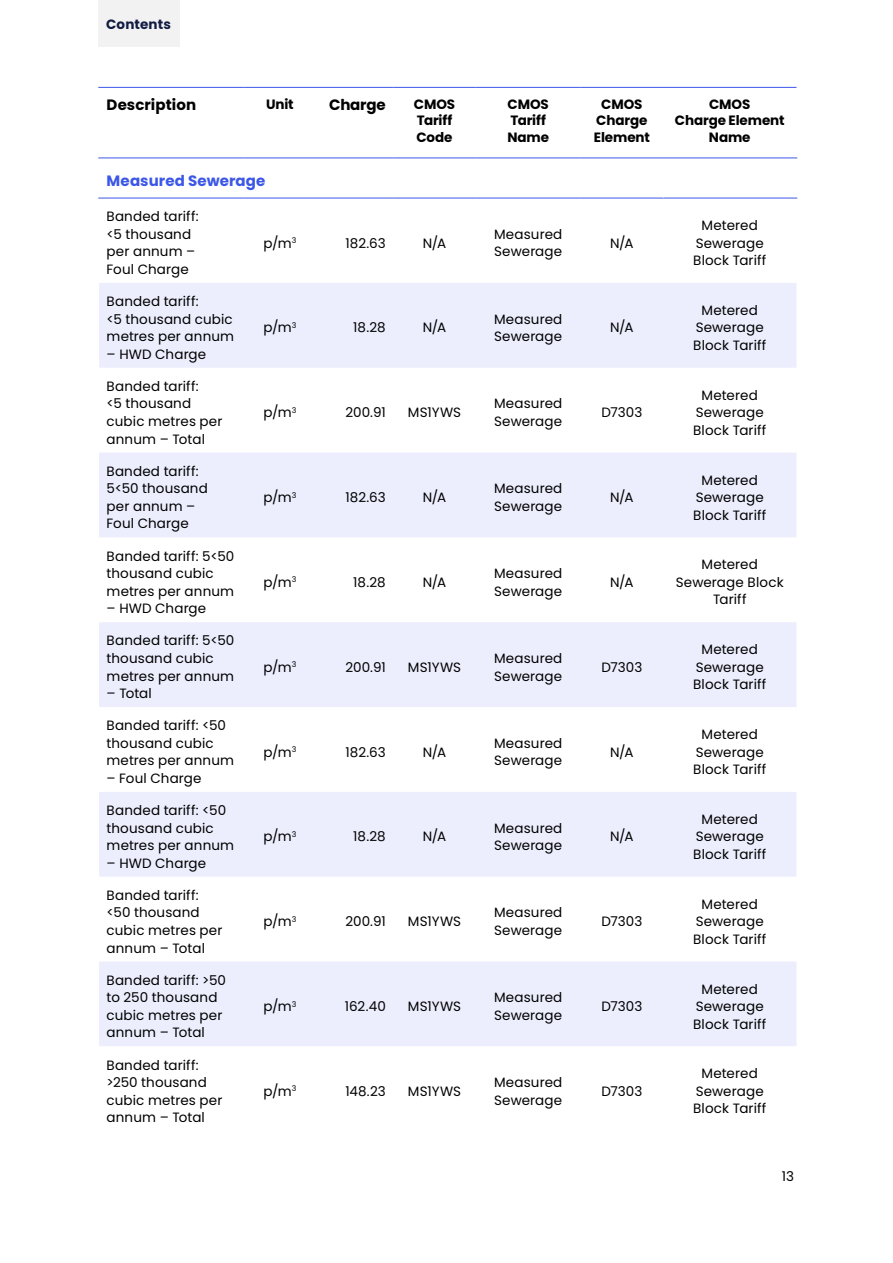
<style>
.page{position:relative;width:893px;height:1263px;background:#fff}
.page>*{position:absolute;margin:0;border:0;box-sizing:border-box;transform-origin:0 0}
.t1{font:700 15px "Poppins";letter-spacing:.005em;color:#000}
.t2{font:700 15px "Poppins";letter-spacing:.01em;color:#3c57e8}
.t3{font:13.5px/17.5px "Poppins";letter-spacing:.01em;color:#000}
.t4{font:700 13.5px/16.5px "Poppins";letter-spacing:-.01em;color:#000}
.t5{font:700 13.5px "Poppins";letter-spacing:.01em;color:#121c42}
</style>
<div class="page">
<svg style="left:99px;top:283px;width:697px;height:763px;fill:#eceefd"></svg>
<hr style="left:663px;top:198px;width:134px;height:1px;background:#3c57e8">
<hr style="left:98px;top:198px;width:147px;height:1px;background:#3c57e8">
<hr style="left:245px;top:198px;width:70px;height:1px;background:#3c57e8">
<hr style="left:315px;top:198px;width:78px;height:1px;background:#3c57e8">
<hr style="left:393px;top:198px;width:83px;height:1px;background:#3c57e8">
<hr style="left:476px;top:198px;width:105px;height:1px;background:#3c57e8">
<hr style="left:581px;top:198px;width:82px;height:1px;background:#3c57e8">
<hr style="left:98px;top:158px;width:147px;height:1px;background:#3c57e8">
<hr style="left:245px;top:158px;width:70px;height:1px;background:#3c57e8">
<hr style="left:315px;top:158px;width:78px;height:1px;background:#3c57e8">
<hr style="left:393px;top:158px;width:83px;height:1px;background:#3c57e8">
<hr style="left:476px;top:158px;width:105px;height:1px;background:#3c57e8">
<hr style="left:581px;top:158px;width:82px;height:1px;background:#3c57e8">
<hr style="left:663px;top:158px;width:134px;height:1px;background:#3c57e8">
<hr style="left:98px;top:87px;width:147px;height:1px;background:#3c57e8">
<hr style="left:245px;top:87px;width:70px;height:1px;background:#3c57e8">
<hr style="left:315px;top:87px;width:78px;height:1px;background:#3c57e8">
<hr style="left:393px;top:87px;width:83px;height:1px;background:#3c57e8">
<hr style="left:476px;top:87px;width:105px;height:1px;background:#3c57e8">
<hr style="left:581px;top:87px;width:82px;height:1px;background:#3c57e8">
<hr style="left:663px;top:87px;width:133px;height:1px;background:#3c57e8">
<div style="left:98px;top:0;width:81px;height:46px;background:#f2f2f2"></div>
<p class="t5" style="left:106px;top:17px;width:66px">Contents</p>
<p class="t1" style="left:107px;top:96px;width:91px">Description</p>
<p class="t4" style="left:266px;top:96px;width:29px">Unit</p>
<p class="t1" style="left:329px;top:96px;width:58px">Charge</p>
<p class="t4" style="left:414px;top:96px;width:43px">CMOS<br>Tariff<br>Code</p>
<p class="t4" style="left:507px;top:96px;width:43px">CMOS<br>Tariff<br>Name</p>
<p class="t4" style="left:594px;top:96px;width:58px;text-align:center">CMOS<br>Charge<br>Element</p>
<p class="t4" style="left:675px;top:96px;width:111px;text-align:center">CMOS<br>Charge Element<br>Name</p>
<p class="t2" style="left:107px;top:172px;width:160px">Measured Sewerage</p>
<p class="t3" style="left:107px;top:208px;width:94px">Banded tariff: &lt;5 thousand per annum –<br>Foul Charge</p>
<p class="t3" style="left:693px;top:217px;width:75px;text-align:center">Metered<br>Sewerage<br>Block Tariff</p>
<p class="t3" style="left:263px;top:234px;width:34px">p/m<sup>3</sup></p>
<p class="t3" style="left:345px;top:234px;width:42px">182.63</p>
<p class="t3" style="left:423px;top:234px;width:25px">N/A</p>
<p class="t3" style="left:494px;top:225px;width:70px">Measured<br>Sewerage</p>
<p class="t3" style="left:610px;top:234px;width:25px">N/A</p>
<p class="t3" style="left:107px;top:293px;width:129px">Banded tariff:<br>&lt;5 thousand cubic metres per annum</p>
<p class="t3" style="left:107px;top:345px;width:101px">– HWD Charge</p>
<p class="t3" style="left:107px;top:377px;width:117px">Banded tariff:<br>&lt;5 thousand cubic metres per annum – Total</p>
<p class="t3" style="left:107px;top:462px;width:103px">Banded tariff:<br>5&lt;50 thousand per annum –<br>Foul Charge</p>
<p class="t3" style="left:107px;top:547px;width:129px">Banded tariff: 5&lt;50 thousand cubic metres per annum</p>
<p class="t3" style="left:107px;top:600px;width:101px">– HWD Charge</p>
<p class="t3" style="left:107px;top:632px;width:129px">Banded tariff: 5&lt;50 thousand cubic metres per annum</p>
<p class="t3" style="left:107px;top:685px;width:47px">– Total</p>
<p class="t3" style="left:107px;top:717px;width:129px">Banded tariff: &lt;50 thousand cubic metres per annum</p>
<p class="t3" style="left:107px;top:769px;width:97px">– Foul Charge</p>
<p class="t3" style="left:107px;top:802px;width:129px">Banded tariff: &lt;50 thousand cubic metres per annum</p>
<p class="t3" style="left:107px;top:854px;width:101px">– HWD Charge</p>
<p class="t3" style="left:107px;top:886px;width:117px">Banded tariff: &lt;50 thousand cubic metres per annum – Total</p>
<p class="t3" style="left:107px;top:971px;width:121px">Banded tariff: &gt;50 to 250 thousand cubic metres per annum – Total</p>
<p class="t3" style="left:107px;top:1056px;width:117px">Banded tariff: &gt;250 thousand cubic metres per annum – Total</p>
<p class="t3" style="left:263px;top:319px;width:34px">p/m<sup>3</sup></p>
<p class="t3" style="left:353px;top:319px;width:34px">18.28</p>
<p class="t3" style="left:423px;top:319px;width:25px">N/A</p>
<p class="t3" style="left:494px;top:310px;width:70px">Measured<br>Sewerage</p>
<p class="t3" style="left:610px;top:319px;width:25px">N/A</p>
<p class="t3" style="left:263px;top:404px;width:34px">p/m<sup>3</sup></p>
<p class="t3" style="left:345px;top:404px;width:42px">200.91</p>
<p class="t3" style="left:408px;top:404px;width:55px">MS1YWS</p>
<p class="t3" style="left:494px;top:395px;width:70px">Measured<br>Sewerage</p>
<p class="t3" style="left:601px;top:404px;width:42px">D7303</p>
<p class="t3" style="left:263px;top:489px;width:34px">p/m<sup>3</sup></p>
<p class="t3" style="left:345px;top:489px;width:42px">182.63</p>
<p class="t3" style="left:423px;top:489px;width:25px">N/A</p>
<p class="t3" style="left:494px;top:480px;width:70px">Measured<br>Sewerage</p>
<p class="t3" style="left:610px;top:489px;width:25px">N/A</p>
<p class="t3" style="left:263px;top:573px;width:34px">p/m<sup>3</sup></p>
<p class="t3" style="left:353px;top:573px;width:34px">18.28</p>
<p class="t3" style="left:423px;top:573px;width:25px">N/A</p>
<p class="t3" style="left:494px;top:565px;width:70px">Measured<br>Sewerage</p>
<p class="t3" style="left:610px;top:573px;width:25px">N/A</p>
<p class="t3" style="left:263px;top:658px;width:34px">p/m<sup>3</sup></p>
<p class="t3" style="left:345px;top:658px;width:42px">200.91</p>
<p class="t3" style="left:408px;top:658px;width:55px">MS1YWS</p>
<p class="t3" style="left:494px;top:649px;width:70px">Measured<br>Sewerage</p>
<p class="t3" style="left:601px;top:658px;width:42px">D7303</p>
<p class="t3" style="left:263px;top:743px;width:34px">p/m<sup>3</sup></p>
<p class="t3" style="left:345px;top:743px;width:42px">182.63</p>
<p class="t3" style="left:423px;top:743px;width:25px">N/A</p>
<p class="t3" style="left:494px;top:734px;width:70px">Measured<br>Sewerage</p>
<p class="t3" style="left:610px;top:743px;width:25px">N/A</p>
<p class="t3" style="left:263px;top:828px;width:34px">p/m<sup>3</sup></p>
<p class="t3" style="left:353px;top:828px;width:34px">18.28</p>
<p class="t3" style="left:423px;top:828px;width:25px">N/A</p>
<p class="t3" style="left:494px;top:819px;width:70px">Measured<br>Sewerage</p>
<p class="t3" style="left:610px;top:828px;width:25px">N/A</p>
<p class="t3" style="left:263px;top:913px;width:34px">p/m<sup>3</sup></p>
<p class="t3" style="left:345px;top:913px;width:42px">200.91</p>
<p class="t3" style="left:408px;top:913px;width:55px">MS1YWS</p>
<p class="t3" style="left:494px;top:904px;width:70px">Measured<br>Sewerage</p>
<p class="t3" style="left:601px;top:913px;width:42px">D7303</p>
<p class="t3" style="left:263px;top:998px;width:34px">p/m<sup>3</sup></p>
<p class="t3" style="left:345px;top:998px;width:42px">162.40</p>
<p class="t3" style="left:408px;top:998px;width:55px">MS1YWS</p>
<p class="t3" style="left:494px;top:989px;width:70px">Measured<br>Sewerage</p>
<p class="t3" style="left:601px;top:998px;width:42px">D7303</p>
<p class="t3" style="left:263px;top:1082px;width:34px">p/m<sup>3</sup></p>
<p class="t3" style="left:345px;top:1082px;width:42px">148.23</p>
<p class="t3" style="left:408px;top:1082px;width:55px">MS1YWS</p>
<p class="t3" style="left:494px;top:1074px;width:70px">Measured<br>Sewerage</p>
<p class="t3" style="left:601px;top:1082px;width:42px">D7303</p>
<p class="t3" style="left:693px;top:301px;width:75px;text-align:center">Metered<br>Sewerage<br>Block Tariff</p>
<p class="t3" style="left:693px;top:386px;width:75px;text-align:center">Metered<br>Sewerage<br>Block Tariff</p>
<p class="t3" style="left:693px;top:471px;width:75px;text-align:center">Metered<br>Sewerage<br>Block Tariff</p>
<p class="t3" style="left:676px;top:556px;width:109px;text-align:center">Metered<br>Sewerage Block<br>Tariff</p>
<p class="t3" style="left:693px;top:641px;width:75px;text-align:center">Metered<br>Sewerage<br>Block Tariff</p>
<p class="t3" style="left:693px;top:725px;width:75px;text-align:center">Metered<br>Sewerage<br>Block Tariff</p>
<p class="t3" style="left:693px;top:810px;width:75px;text-align:center">Metered<br>Sewerage<br>Block Tariff</p>
<p class="t3" style="left:693px;top:895px;width:75px;text-align:center">Metered<br>Sewerage<br>Block Tariff</p>
<p class="t3" style="left:693px;top:980px;width:75px;text-align:center">Metered<br>Sewerage<br>Block Tariff</p>
<p class="t3" style="left:693px;top:1065px;width:75px;text-align:center">Metered<br>Sewerage<br>Block Tariff</p>
<p class="t3" style="left:782px;top:1168px;width:14px">13</p>
</div>
